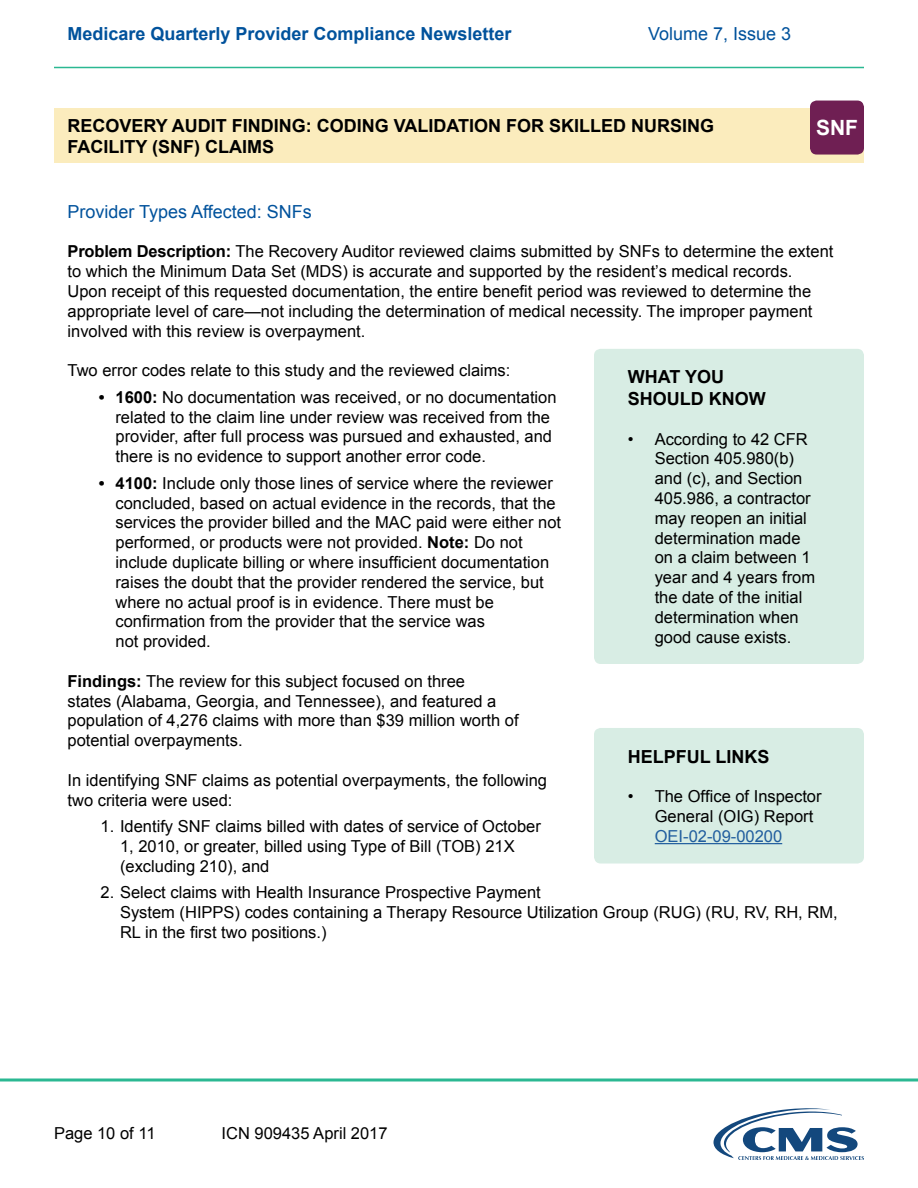
<style>
.page{position:relative;width:918px;height:1188px;background:#fff}
.page>*{position:absolute;margin:0;border:0;box-sizing:border-box;transform-origin:0 0}
.t1{font:700 21px "Arial";color:#fff}
.Paragraph_Text{font:700 18px/21.6px "Arial";color:#000}
.t2{font:700 18px "Arial";color:#00529c}
.t3{font:18px "Arial";color:#00529c}
.Paragraph_Text-2{font:16.5px/19.8px "Arial";color:#000}
.s1{font-weight:700}
.s2{color:#215e9e}
</style>
<div class="page">
<hr style="left:54px;top:67px;width:810px;height:1px;background:#2bb892">
<svg style="left:713px;top:1108px;width:151px;height:52px"></svg>
<svg style="left:0;top:1078px;width:918px;height:4px;background:#5fc9ad"></svg>
<div style="left:54px;top:108px;width:810px;height:55px;background:#fbecbd"></div>
<div style="left:810px;top:101px;width:54px;height:54px;background:#6f1f53;border-radius:7px"></div>
<div style="left:594px;top:728px;width:270px;height:136px;background:#d8ede4;border-radius:7px"></div>
<hr style="left:655px;top:843px;width:127px;height:1px;background:#215e9e">
<div style="left:594px;top:349px;width:270px;height:315px;background:#d8ede4;border-radius:7px"></div>
<p class="t2" style="left:68px;top:22px;width:446px">Medicare Quarterly Provider Compliance Newsletter</p>
<p class="t3" style="left:648px;top:22px;width:145px">Volume 7, Issue 3</p>
<h2 class="Paragraph_Text" style="left:68px;top:115px;width:648px">RECOVERY AUDIT FINDING: CODING VALIDATION FOR SKILLED NURSING<br>FACILITY (SNF) CLAIMS</h2>
<p class="t1" style="left:816px;top:114px;width:43px">SNF</p>
<h3 class="t3" style="left:68px;top:200px;width:246px">Provider Types Affected: SNFs</h3>
<p class="Paragraph_Text-2" style="left:68px;top:242px;width:767px"><span class="s1">Problem Description:</span> The Recovery Auditor reviewed claims submitted by SNFs to determine the extent to which the Minimum Data Set (MDS) is accurate and supported by the resident’s medical records.<br>Upon receipt of this requested documentation, the entire benefit period was reviewed to determine the appropriate level of care—not including the determination of medical necessity. The improper payment involved with this review is overpayment.</p>
<p class="Paragraph_Text-2" style="left:68px;top:361px;width:444px">Two error codes relate to this study and the reviewed claims:</p>
<p class="Paragraph_Text-2" style="left:115px;top:387px;width:443px;text-indent:-16px"><span class="s1">• 1600:</span> No documentation was received, or no documentation related to the claim line under review was received from the provider, after full process was pursued and exhausted, and there is no evidence to support another error code.</p>
<p class="Paragraph_Text-2" style="left:115px;top:473px;width:447px;text-indent:-16px"><span class="s1">• 4100:</span> Include only those lines of service where the reviewer concluded, based on actual evidence in the records, that the services the provider billed and the MAC paid were either not performed, or products were not provided. <span class="s1">Note:</span> Do not include duplicate billing or where insufficient documentation raises the doubt that the provider rendered the service, but where no actual proof is in evidence. There must be confirmation from the provider that the service was<br>not provided.</p>
<p class="Paragraph_Text-2" style="left:68px;top:671px;width:453px"><span class="s1">Findings:</span> The review for this subject focused on three<br>states (Alabama, Georgia, and Tennessee), and featured a population of 4,276 claims with more than $39 million worth of potential overpayments.</p>
<p class="Paragraph_Text-2" style="left:68px;top:770px;width:481px">In identifying SNF claims as potential overpayments, the following two criteria were used:</p>
<p class="Paragraph_Text-2" style="left:120px;top:817px;width:422px;text-indent:-20px">1. Identify SNF claims billed with dates of service of October<br>1, 2010, or greater, billed using Type of Bill (TOB) 21X (excluding 210), and</p>
<p class="Paragraph_Text-2" style="left:120px;top:883px;width:719px;text-indent:-20px">2. Select claims with Health Insurance Prospective Payment<br>System (HIPPS) codes containing a Therapy Resource Utilization Group (RUG) (RU, RV, RH, RM,<br>RL in the first two positions.)</p>
<p class="Paragraph_Text" style="left:628px;top:367px;width:139px">WHAT YOU<br>SHOULD KNOW</p>
<p class="Paragraph_Text-2" style="left:655px;top:429px;width:162px;text-indent:-27px">• According to 42 CFR<br>Section 405.980(b) and (c), and Section<br>405.986, a contractor may reopen an initial determination made on a claim between 1 year and 4 years from the date of the initial determination when good cause exists.</p>
<p class="Paragraph_Text" style="left:628px;top:746px;width:143px">HELPFUL LINKS</p>
<p class="Paragraph_Text-2" style="left:655px;top:787px;width:168px;text-indent:-27px">• The Office of Inspector<br>General (OIG) Report<br><span class="s2">OEI-02-09-00200</span></p>
<p class="Paragraph_Text-2" style="left:54px;top:1124px;width:103px">Page 10 of 11</p>
<p class="Paragraph_Text-2" style="left:222px;top:1124px;width:168px">ICN 909435 April 2017</p>
</div>
